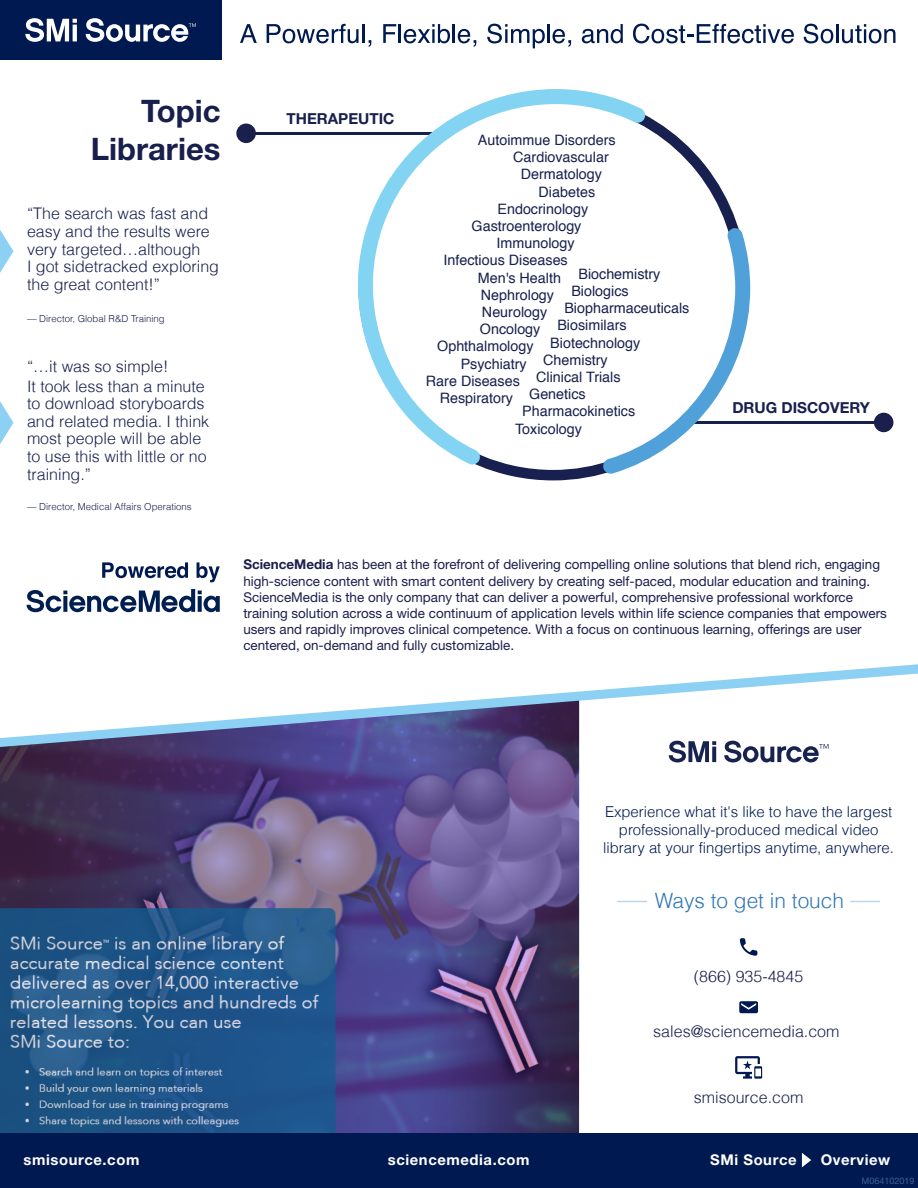
<style>
.page{position:relative;width:918px;height:1188px;background:#fff}
.page>*{position:absolute;margin:0;border:0;box-sizing:border-box;transform-origin:0 0}
.t1{font:700 31.05px/37.2px "Helvetica Neue LT Std";color:#181f4d;text-align:right}
.t2{font:300 21px "Helvetica LT";color:#2e76b5}
.t3{font:300 16.05px/17.5px "Helvetica LT";color:#17204e}
.t4{font:700 15.15px "Helvetica Neue LT Std";color:#17204e}
.t5{font:300 15px/18px "Helvetica LT";color:#001950;text-align:center}
.t6{font:700 14.85px "Helvetica Neue LT Std";letter-spacing:.04em;color:#fff}
.t7{font:14.4px "Helvetica";color:#17204e}
.t8{font:13.5px/16.2px "Helvetica Neue LT Std";color:#1b1f4c}
.t9{font:300 9.6px "Helvetica LT";color:#17204e}
.t10{font:9px "Helvetica Neue LT Std";color:#386391}
.s1{font-weight:700}
</style>
<div class="page">
<svg style="left:0;top:230px;width:14px;height:43px"></svg>
<svg style="left:0;top:401px;width:14px;height:43px"></svg>
<div style="left:0;top:0;width:221px;height:60px;background:#001950"></div>
<svg style="left:25px;top:18px;width:52px;height:24px"></svg>
<svg style="left:86px;top:18px;width:110px;height:24px"></svg>
<hr style="left:246px;top:132px;width:194px;height:3px;background:#181f4d">
<hr style="left:692px;top:421px;width:196px;height:3px;background:#181f4d">
<svg style="left:480px;top:115px;width:258px;height:365px"></svg>
<svg style="left:358px;top:89px;width:288px;height:377px"></svg>
<svg style="left:602px;top:227px;width:148px;height:248px"></svg>
<svg style="left:240px;top:24px;width:17px;height:19px"></svg>
<svg style="left:267px;top:24px;width:92px;height:19px"></svg>
<hr style="left:362px;top:24px;width:3px;height:19px;background:#001950">
<svg style="left:369px;top:40px;width:2px;height:7px"></svg>
<svg style="left:383px;top:24px;width:93px;height:23px"></svg>
<svg style="left:487px;top:24px;width:84px;height:24px"></svg>
<svg style="left:582px;top:24px;width:41px;height:19px"></svg>
<svg style="left:633px;top:24px;width:161px;height:19px"></svg>
<svg style="left:804px;top:24px;width:29px;height:19px"></svg>
<hr style="left:836px;top:24px;width:3px;height:19px;background:#001950">
<svg style="left:842px;top:24px;width:53px;height:19px"></svg>
<svg style="left:102px;top:562px;width:86px;height:16px"></svg>
<svg style="left:197px;top:562px;width:23px;height:20px"></svg>
<svg style="left:27px;top:589px;width:193px;height:23px"></svg>
<img style="left:0;top:691px;width:579px;height:443px">
<svg style="left:579px;top:670px;width:339px;height:464px"></svg>
<svg style="left:669px;top:741px;width:47px;height:21px"></svg>
<svg style="left:724px;top:741px;width:105px;height:21px"></svg>
<svg style="left:740px;top:938px;width:17px;height:18px"></svg>
<svg style="left:735px;top:1056px;width:27px;height:23px"></svg>
<svg style="left:739px;top:1001px;width:19px;height:12px"></svg>
<hr style="left:617px;top:901px;width:30px;height:1px;background:#c0d6e9">
<hr style="left:850px;top:901px;width:30px;height:1px;background:#c0d6e9">
<svg style="left:236px;top:124px;width:20px;height:19px"></svg>
<svg style="left:874px;top:413px;width:19px;height:19px"></svg>
<div style="left:0;top:1134px;width:918px;height:54px;background:#001950"></div>
<svg style="left:802px;top:1153px;width:9px;height:14px"></svg>
<h1 class="t1" style="left:91px;top:92px;width:131px">Topic<br>Libraries</h1>
<p class="t3" style="left:27px;top:205px;width:194px">“The search was fast and easy and the results were very targeted…although<br>I got sidetracked exploring the great content!”</p>
<p class="t9" style="left:27px;top:312px;width:139px">— Director, Global R&amp;D Training</p>
<p class="t3" style="left:27px;top:357px;width:179px;line-height:19.2px">“…it was so simple!<br>It took less than a minute</p>
<p class="t3" style="left:27px;top:395px;width:184px">to download storyboards and related media. I think most people will be able to use this with little or no training.”</p>
<p class="t9" style="left:27px;top:501px;width:166px">— Director, Medical Affairs Operations</p>
<p class="t4" style="left:287px;top:109px;width:109px">THERAPEUTIC</p>
<p class="t7" style="left:478px;top:129px;width:139px">Autoimmue Disorders</p>
<p class="t7" style="left:513px;top:146px;width:97px">Cardiovascular</p>
<p class="t7" style="left:521px;top:163px;width:83px">Dermatology</p>
<p class="t7" style="left:539px;top:180px;width:58px">Diabetes</p>
<p class="t7" style="left:498px;top:198px;width:92px">Endocrinology</p>
<p class="t7" style="left:472px;top:215px;width:111px">Gastroenterology</p>
<p class="t7" style="left:497px;top:232px;width:80px">Immunology</p>
<p class="t7" style="left:444px;top:249px;width:126px">Infectious Diseases</p>
<p class="t7" style="left:478px;top:266px;width:85px">Men's Health</p>
<p class="t7" style="left:481px;top:284px;width:75px">Nephrology</p>
<p class="t7" style="left:482px;top:301px;width:67px">Neurology</p>
<p class="t7" style="left:480px;top:318px;width:62px">Oncology</p>
<p class="t7" style="left:437px;top:335px;width:98px">Ophthalmology</p>
<p class="t7" style="left:461px;top:352px;width:68px">Psychiatry</p>
<p class="t7" style="left:426px;top:370px;width:95px">Rare Diseases</p>
<p class="t7" style="left:440px;top:387px;width:75px">Respiratory</p>
<p class="t7" style="left:578px;top:263px;width:84px">Biochemistry</p>
<p class="t7" style="left:571px;top:280px;width:59px">Biologics</p>
<p class="t7" style="left:564px;top:297px;width:127px">Biopharmaceuticals</p>
<p class="t7" style="left:557px;top:314px;width:71px">Biosimilars</p>
<p class="t7" style="left:550px;top:331px;width:92px">Biotechnology</p>
<p class="t7" style="left:543px;top:349px;width:66px">Chemistry</p>
<p class="t7" style="left:536px;top:366px;width:86px">Clinical Trials</p>
<p class="t7" style="left:529px;top:383px;width:58px">Genetics</p>
<p class="t7" style="left:522px;top:400px;width:115px">Pharmacokinetics</p>
<p class="t7" style="left:515px;top:417px;width:68px">Toxicology</p>
<p class="t4" style="left:732px;top:398px;width:139px">DRUG DISCOVERY</p>
<p class="t8" style="left:243px;top:556px;width:645px"><span class="s1">ScienceMedia</span> has been at the forefront of delivering compelling online solutions that blend rich, engaging high-science content with smart content delivery by creating self-paced, modular education and training.<br>ScienceMedia is the only company that can deliver a powerful, comprehensive professional workforce training solution across a wide continuum of application levels within life science companies that empowers users and rapidly improves clinical competence. With a focus on continuous learning, offerings are user centered, on-demand and fully customizable.</p>
<p class="t5" style="left:603px;top:802px;width:292px">Experience what it's like to have the largest professionally-produced medical video library at your fingertips anytime, anywhere.</p>
<h2 class="t2" style="left:655px;top:888px;width:191px">Ways to get in touch</h2>
<p class="t3" style="left:694px;top:968px;width:111px">(866) 935-4845</p>
<p class="t3" style="left:653px;top:1023px;width:188px">sales@sciencemedia.com</p>
<p class="t3" style="left:694px;top:1088px;width:111px">smisource.com</p>
<p class="t6" style="left:24px;top:1151px;width:117px">smisource.com</p>
<p class="t6" style="left:388px;top:1151px;width:143px">sciencemedia.com</p>
<p class="t6" style="left:710px;top:1151px;width:88px">SMi Source</p>
<p class="t6" style="left:821px;top:1151px;width:71px">Overview</p>
<p class="t10" style="left:861px;top:1175px;width:54px">M064102019</p>
</div>
